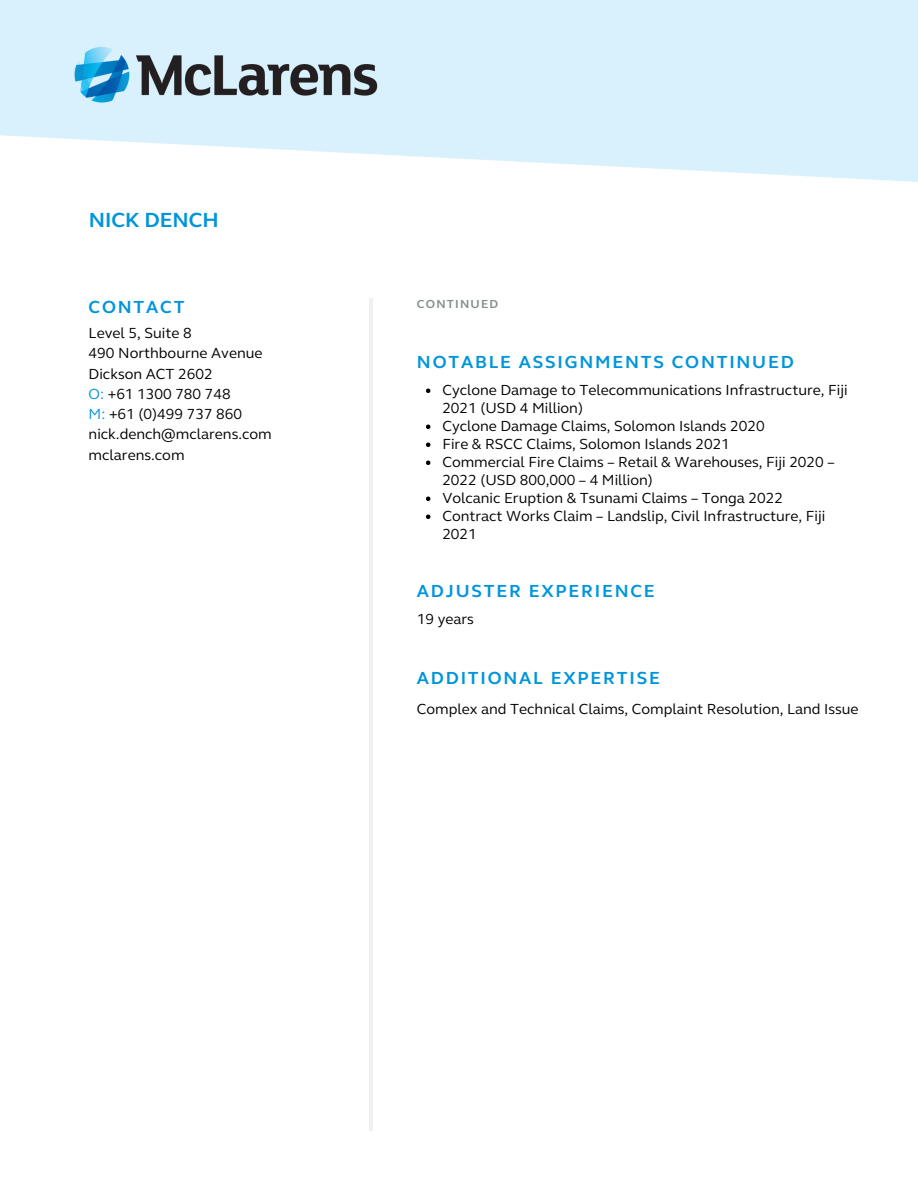
<style>
.page{position:relative;width:918px;height:1188px;background:#fff}
.page>*{position:absolute;margin:0;border:0;box-sizing:border-box;transform-origin:0 0}
.t1{font:700 21px "FS Elliot";color:#0095da}
.t2{font:700 18px "FS Elliot";letter-spacing:.1em;color:#0095da}
.t3{font:15px/18px "FS Elliot";color:#000}
.t4{font:700 12px "FS Elliot";letter-spacing:.1em;color:#848f8e}
.s1{color:#0095da}
</style>
<div class="page">
<hr style="left:370px;top:298px;width:3px;height:832px;background:#eff0f2">
<img style="left:54px;top:23px;width:344px;height:103px">
<svg style="left:426px;top:389px;width:4px;height:4px"></svg>
<svg style="left:426px;top:425px;width:4px;height:4px"></svg>
<svg style="left:426px;top:443px;width:4px;height:4px"></svg>
<svg style="left:426px;top:461px;width:4px;height:4px"></svg>
<svg style="left:426px;top:497px;width:4px;height:4px"></svg>
<svg style="left:426px;top:515px;width:4px;height:4px"></svg>
<p class="t1" style="left:89px;top:207px;width:131px">NICK DENCH</p>
<p class="t2" style="left:89px;top:296px;width:97px">CONTACT</p>
<p class="t3" style="left:89px;top:324px;width:104px">Level 5, Suite 8</p>
<p class="t3" style="left:89px;top:345px;width:176px">490 Northbourne Avenue</p>
<p class="t3" style="left:89px;top:365px;width:126px">Dickson ACT 2602</p>
<p class="t3" style="left:89px;top:385px;width:144px"><span class="s1">O:</span> +61 1300 780 748</p>
<p class="t3" style="left:89px;top:404px;width:185px;line-height:20.2px"><span class="s1">M:</span> +61 (0)499 737 860 nick.dench@mclarens.com</p>
<p class="t3" style="left:89px;top:446px;width:97px">mclarens.com</p>
<p class="t4" style="left:417px;top:296px;width:83px">CONTINUED</p>
<p class="t2" style="left:417px;top:351px;width:378px">NOTABLE ASSIGNMENTS CONTINUED</p>
<p class="t3" style="left:442px;top:381px;width:407px">Cyclone Damage to Telecommunications Infrastructure, Fiji<br>2021 (USD 4 Million)</p>
<p class="t3" style="left:442px;top:417px;width:324px">Cyclone Damage Claims, Solomon Islands 2020</p>
<p class="t3" style="left:442px;top:435px;width:289px">Fire &amp; RSCC Claims, Solomon Islands 2021</p>
<p class="t3" style="left:442px;top:453px;width:394px">Commercial Fire Claims – Retail &amp; Warehouses, Fiji 2020 –<br>2022 (USD 800,000 – 4 Million)</p>
<p class="t3" style="left:442px;top:489px;width:342px">Volcanic Eruption &amp; Tsunami Claims – Tonga 2022</p>
<p class="t3" style="left:442px;top:507px;width:384px">Contract Works Claim – Landslip, Civil Infrastructure, Fiji<br>2021</p>
<p class="t2" style="left:417px;top:580px;width:239px">ADJUSTER EXPERIENCE</p>
<p class="t3" style="left:417px;top:610px;width:59px">19 years</p>
<p class="t2" style="left:417px;top:667px;width:244px">ADDITIONAL EXPERTISE</p>
<p class="t3" style="left:417px;top:701px;width:443px">Complex and Technical Claims, Complaint Resolution, Land Issue</p>
</div>
